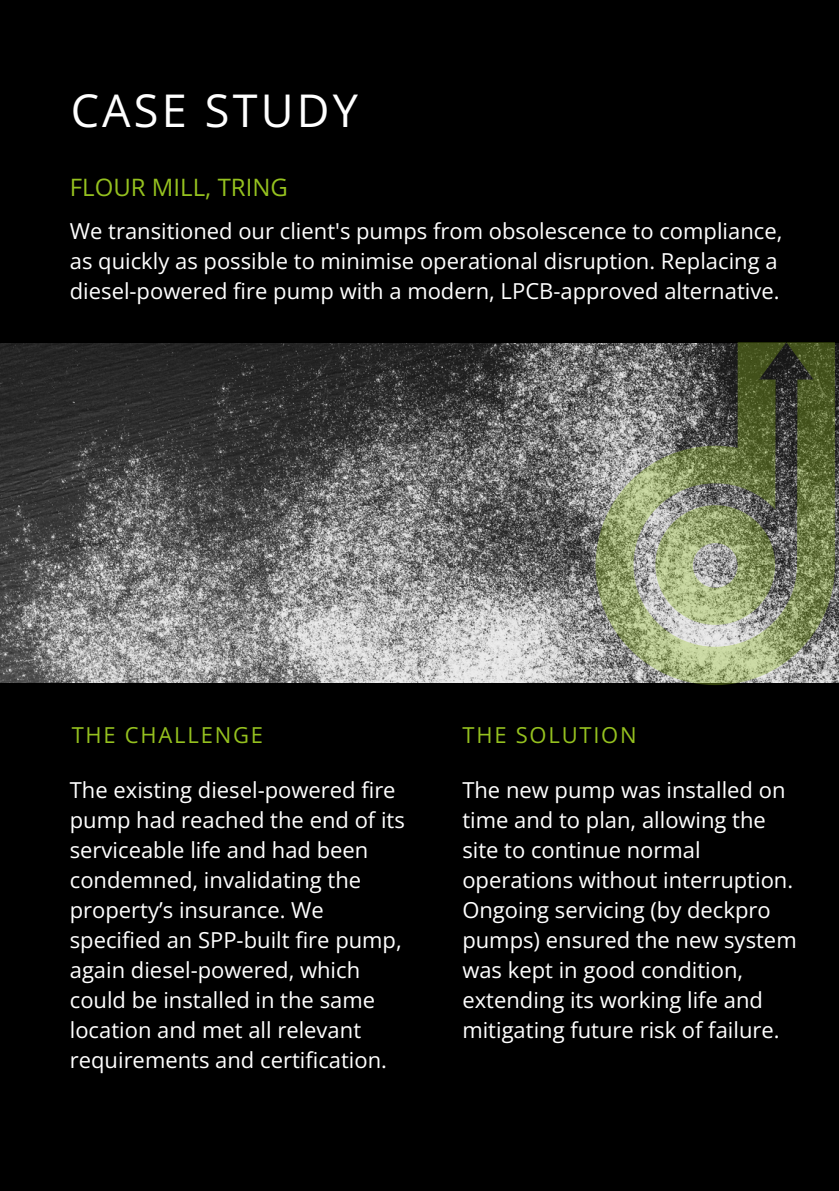
<style>
.page{position:relative;width:839px;height:1191px;background:#fff}
.page>*{position:absolute;margin:0;border:0;box-sizing:border-box;transform-origin:0 0}
.t1{font:45px "Open Sans";letter-spacing:.07em;color:#fff}
.t2{font:24px "Open Sans";color:#95c11f}
.t3{font:22px/30px "Open Sans";color:#fff}
.t4{font:22px "Open Sans";letter-spacing:.08em;color:#95c11f}
</style>
<div class="page">
<div style="left:0;top:0;width:838px;height:1191px;background:#000"></div>
<img style="left:0;top:344px;width:838px;height:339px">
<svg style="left:595px;top:342px;width:240px;height:343px;background:#818770"></svg>
<h2 class="t1" style="left:71px;top:79px;width:289px">CASE STUDY</h2>
<h2 class="t2" style="left:70px;top:170px;width:219px">FLOUR MILL, TRING</h2>
<p class="t3" style="left:70px;top:216px;width:714px">We transitioned our client's pumps from obsolescence to compliance, as quickly as possible to minimise operational disruption. Replacing a diesel-powered fire pump with a modern, LPCB-approved alternative.</p>
<h1 class="t4" style="left:72px;top:719px;width:193px">THE CHALLENGE</h1>
<h2 class="t4" style="left:462px;top:719px;width:176px">THE SOLUTION</h2>
<p class="t3" style="left:462px;top:775px;width:336px">The new pump was installed on time and to plan, allowing the site to continue normal operations without interruption.<br>Ongoing servicing (by deckpro pumps) ensured the new system was kept in good condition, extending its working life and mitigating future risk of failure.</p>
<p class="t3" style="left:70px;top:775px;width:336px">The existing diesel-powered fire pump had reached the end of its serviceable life and had been condemned, invalidating the property’s insurance. We specified an SPP-built fire pump, again diesel-powered, which could be installed in the same location and met all relevant requirements and certification.</p>
</div>
